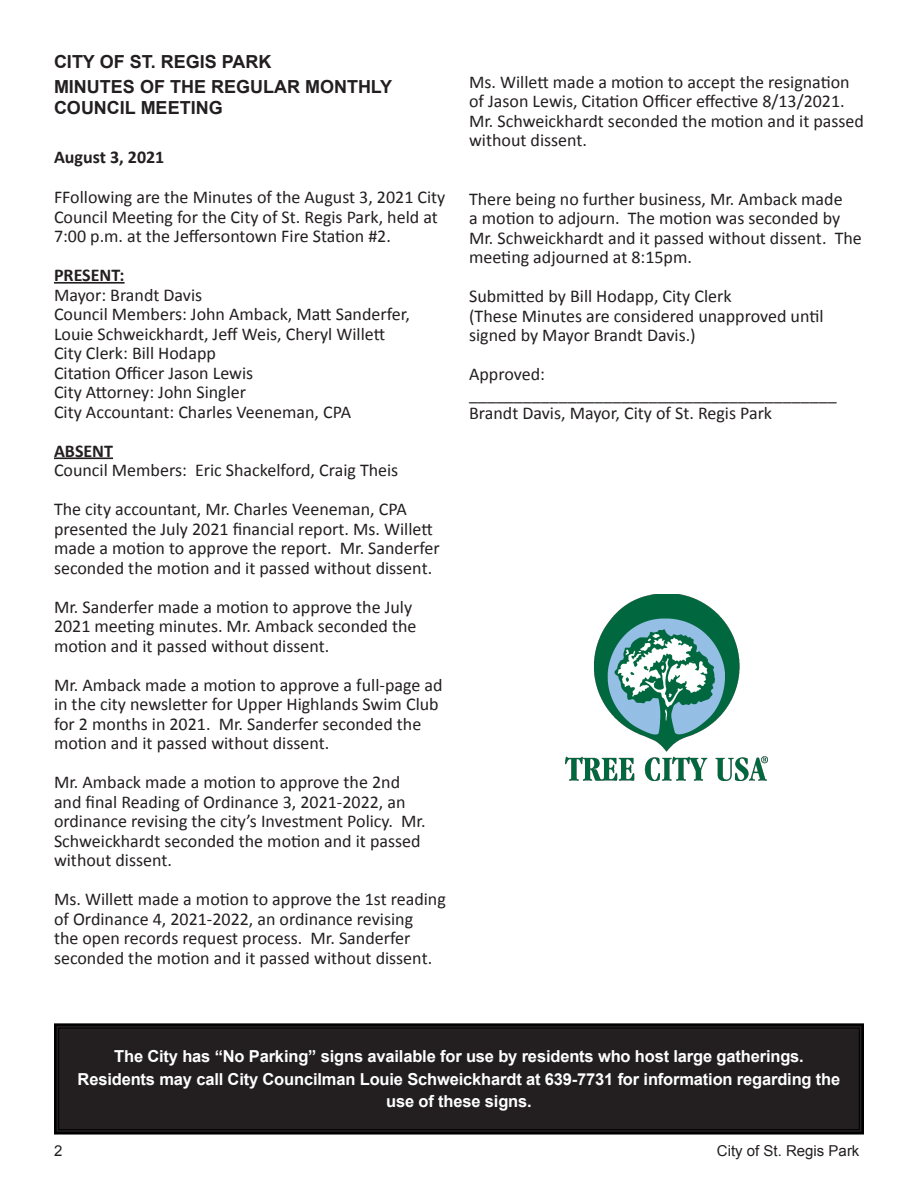
<style>
.page{position:relative;width:918px;height:1188px;background:#fff}
.page>*{position:absolute;margin:0;border:0;box-sizing:border-box;transform-origin:0 0}
.t1{font:18px/19.5px "Calibri";color:#231f20}
.t2{font:700 18px/24.5px "Arial";color:#231f20}
.t3{font:700 18px "Calibri";color:#231f20}
.t4{font:700 16.5px/22.5px "Arial";letter-spacing:-.01em;color:#fff;text-align:center}
.t5{font:15px "Arial";color:#231f20}
</style>
<div class="page">
<hr style="left:54px;top:282px;width:71px;height:2px;background:#231f20">
<hr style="left:54px;top:457px;width:59px;height:2px;background:#231f20">
<svg style="left:54px;top:1023px;width:810px;height:112px;background:#221e1f"></svg>
<div style="left:58px;top:1028px;width:802px;height:102px;border:1px solid #000"></div>
<img style="left:565px;top:594px;width:203px;height:187px">
<p class="t2" style="left:54px;top:50px;width:340px">CITY OF ST. REGIS PARK<br>MINUTES OF THE REGULAR MONTHLY</p>
<p class="t2" style="left:54px;top:96px;width:170px">COUNCIL MEETING</p>
<p class="t3" style="left:54px;top:145px;width:112px">August 3, 2021</p>
<p class="t1" style="left:54px;top:188px;width:393px">FFollowing are the Minutes of the August 3, 2021 City<br>Council Meeting for the City of St. Regis Park, held at<br>7:00 p.m. at the Jeffersontown Fire Station #2.</p>
<p class="t3" style="left:54px;top:264px;width:72px">PRESENT:</p>
<p class="t1" style="left:54px;top:285px;width:358px">Mayor: Brandt Davis<br>Council Members: John Amback, Matt Sanderfer, Louie Schweickhardt, Jeff Weis, Cheryl Willett City Clerk: Bill Hodapp<br>Citation Officer Jason Lewis<br>City Attorney: John Singler<br>City Accountant: Charles Veeneman, CPA</p>
<p class="t3" style="left:54px;top:439px;width:61px">ABSENT</p>
<p class="t1" style="left:54px;top:451px;width:354px;line-height:39px">Council Members: Eric Shackelford, Craig Theis<br>The city accountant, Mr. Charles Veeneman, CPA</p>
<p class="t1" style="left:54px;top:519px;width:387px">presented the July 2021 financial report. Ms. Willett made a motion to approve the report. Mr. Sanderfer seconded the motion and it passed without dissent.</p>
<p class="t1" style="left:54px;top:597px;width:364px">Mr. Sanderfer made a motion to approve the July<br>2021 meeting minutes. Mr. Amback seconded the motion and it passed without dissent.</p>
<p class="t1" style="left:54px;top:675px;width:390px">Mr. Amback made a motion to approve a full-page ad in the city newsletter for Upper Highlands Swim Club for 2 months in 2021. Mr. Sanderfer seconded the motion and it passed without dissent.</p>
<p class="t1" style="left:54px;top:772px;width:373px">Mr. Amback made a motion to approve the 2nd and final Reading of Ordinance 3, 2021-2022, an ordinance revising the city’s Investment Policy. Mr.<br>Schweickhardt seconded the motion and it passed without dissent.</p>
<p class="t1" style="left:54px;top:889px;width:393px">Ms. Willett made a motion to approve the 1st reading of Ordinance 4, 2021-2022, an ordinance revising<br>the open records request process. Mr. Sanderfer seconded the motion and it passed without dissent.</p>
<p class="t1" style="left:469px;top:72px;width:396px">Ms. Willett made a motion to accept the resignation of Jason Lewis, Citation Officer effective 8/13/2021.<br>Mr. Schweickhardt seconded the motion and it passed without dissent.</p>
<p class="t1" style="left:469px;top:189px;width:394px">There being no further business, Mr. Amback made<br>a motion to adjourn. The motion was seconded by Mr. Schweickhardt and it passed without dissent. The meeting adjourned at 8:15pm.</p>
<p class="t1" style="left:469px;top:287px;width:356px">Submitted by Bill Hodapp, City Clerk<br>(These Minutes are considered unapproved until signed by Mayor Brandt Davis.)</p>
<p class="t1" style="left:469px;top:365px;width:369px">Approved: _________________________________________<br>Brandt Davis, Mayor, City of St. Regis Park</p>
<p class="t4" style="left:78px;top:1046px;width:764px">The City has “No Parking” signs available for use by residents who host large gatherings.<br>Residents may call City Councilman Louie Schweickhardt at 639-7731 for information regarding the use of these signs.</p>
<p class="t5" style="left:54px;top:1141px;width:10px">2</p>
<p class="t5" style="left:717px;top:1141px;width:144px">City of St. Regis Park</p>
</div>
